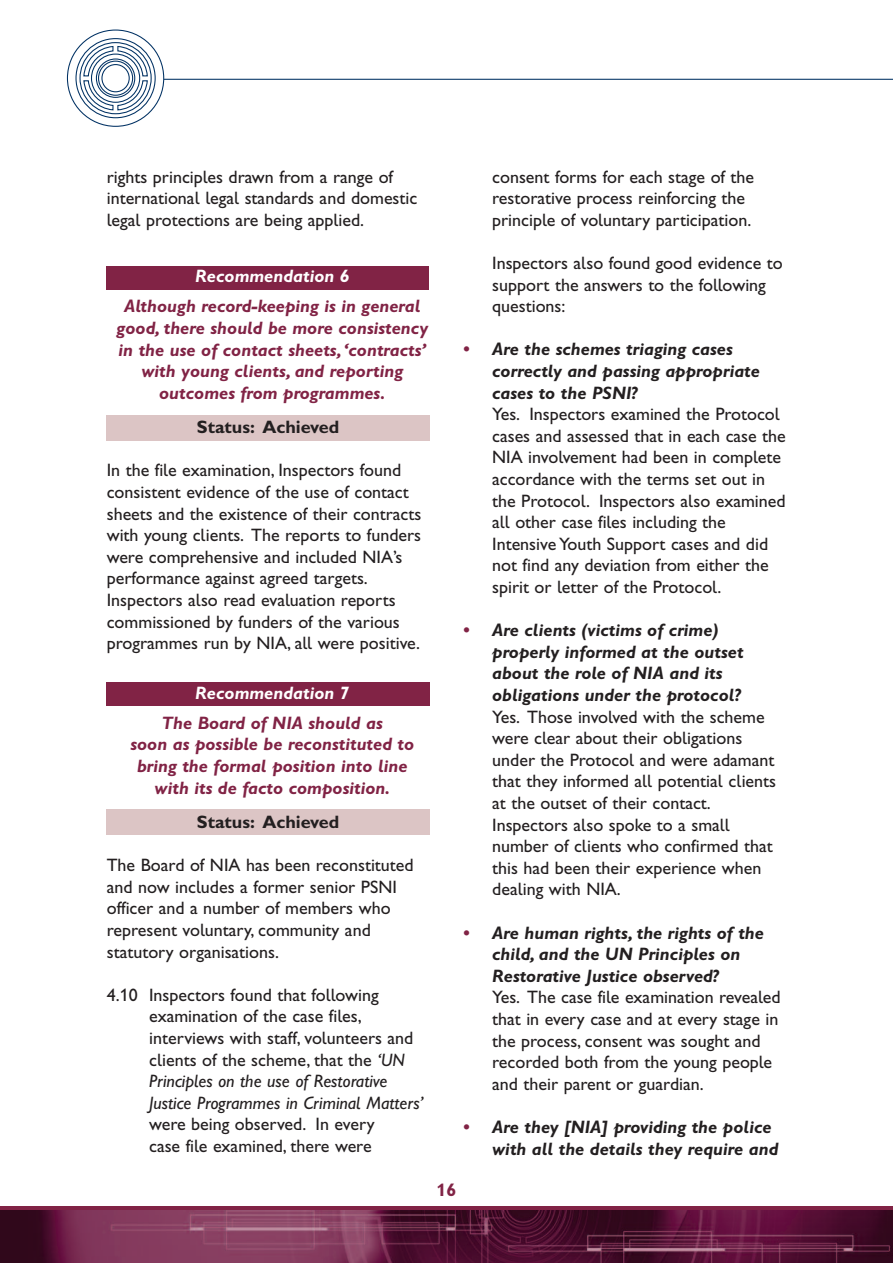
<style>
.page{position:relative;width:893px;height:1263px;background:#fff}
.page>*{position:absolute;margin:0;border:0;box-sizing:border-box;transform-origin:0 0}
.t1{font:18px/21.6px "Gill Sans Hta";color:#231f20}
.t2{font:18px/21.6px "Gill Sans Hta Bold Italic Plain";color:#231f20}
.t3{font:18px/21.6px "Gill Sans Hta Bold Italic Plain";color:#812345;text-align:center}
.t4{font:18px "Gill Sans Hta Bold Italic Plain";color:#fff}
.t5{font:18px "Gill Sans Hta Bold Plain";color:#231f20}
.t6{font:18px "Gill Sans Hta Bold Plain";color:#812345}
.s1{font-style:italic}
.s2{font-family:"Gill Sans Hta Bold Plain";color:#812345}
</style>
<div class="page">
<div style="left:106px;top:415px;width:323px;height:26px;background:#dcc5c5"></div>
<div style="left:106px;top:810px;width:323px;height:25px;background:#dcc5c5"></div>
<div style="left:106px;top:266px;width:323px;height:23px;background:#812345"></div>
<div style="left:106px;top:682px;width:323px;height:24px;background:#812345"></div>
<hr style="left:164px;top:79px;width:729px;height:1px;background:#003163">
<div style="left:79px;top:42px;width:73px;height:72px;border:1px solid #003163;border-radius:50%"></div>
<div style="left:75px;top:38px;width:81px;height:80px;border:1px solid #003163;border-radius:50%"></div>
<svg style="left:83px;top:45px;width:65px;height:66px"></svg>
<svg style="left:0;top:1206px;width:893px;height:5px;background:#7a2244"></svg>
<img style="left:0;top:1211px;width:893px;height:52px">
<p class="t1" style="left:107px;top:168px;width:312px">rights principles drawn from a range of international legal standards and domestic legal protections are being applied.</p>
<p class="t4" style="left:195px;top:270px;width:156px">Recommendation 6</p>
<p class="t3" style="left:117px;top:297px;width:313px">Although record-keeping is in general good, there should be more consistency in the use of contact sheets,‘contracts’ with young clients, and reporting outcomes from programmes.</p>
<p class="t5" style="left:197px;top:421px;width:144px">Status: Achieved</p>
<p class="t1" style="left:107px;top:461px;width:316px">In the file examination, Inspectors found consistent evidence of the use of contact sheets and the existence of their contracts with young clients. The reports to funders were comprehensive and included NIA’s performance against agreed targets.<br>Inspectors also read evaluation reports commissioned by funders of the various programmes run by NIA, all were positive.</p>
<p class="t4" style="left:195px;top:686px;width:156px">Recommendation 7</p>
<p class="t3" style="left:130px;top:714px;width:285px">The Board of NIA should as<br>soon as possible be reconstituted to bring the formal position into line with its de facto composition.</p>
<p class="t5" style="left:197px;top:816px;width:144px">Status: Achieved</p>
<p class="t1" style="left:107px;top:856px;width:308px">The Board of NIA has been reconstituted and now includes a former senior PSNI officer and a number of members who represent voluntary, community and statutory organisations.</p>
<p class="t1" style="left:149px;top:986px;width:276px;text-indent:-42px">4.10 Inspectors found that following examination of the case files, interviews with staff, volunteers and clients of the scheme, that the <span class="s1">‘UN Principles on the use of Restorative Justice Programmes in Criminal Matters’</span></p>
<p class="t1" style="left:149px;top:1115px;width:227px">were being observed. In every case file examined, there were</p>
<p class="t1" style="left:492px;top:167px;width:264px">consent forms for each stage of the restorative process reinforcing the principle of voluntary participation.</p>
<p class="t1" style="left:492px;top:254px;width:292px">Inspectors also found good evidence to support the answers to the following questions:</p>
<p class="t2" style="left:492px;top:340px;width:269px;text-indent:-29px"><span class="s2">•</span> Are the schemes triaging cases correctly and passing appropriate cases to the PSNI?</p>
<p class="t1" style="left:492px;top:405px;width:295px">Yes. Inspectors examined the Protocol cases and assessed that in each case the NIA involvement had been in complete accordance with the terms set out in the Protocol. Inspectors also examined all other case files including the Intensive Youth Support cases and did not find any deviation from either the spirit or letter of the Protocol.</p>
<p class="t2" style="left:492px;top:621px;width:253px;text-indent:-29px"><span class="s2">•</span> Are clients (victims of crime) properly informed at the outset about the role of NIA and its obligations under the protocol?</p>
<p class="t1" style="left:492px;top:707px;width:285px">Yes. Those involved with the scheme were clear about their obligations under the Protocol and were adamant that they informed all potential clients at the outset of their contact.<br>Inspectors also spoke to a small number of clients who confirmed that this had been their experience when dealing with NIA.</p>
<p class="t2" style="left:492px;top:923px;width:273px;text-indent:-29px"><span class="s2">•</span> Are human rights, the rights of the child, and the UN Principles on<br>Restorative Justice observed?</p>
<p class="t1" style="left:492px;top:988px;width:290px">Yes. The case file examination revealed that in every case and at every stage in the process, consent was sought and recorded both from the young people and their parent or guardian.</p>
<p class="t2" style="left:492px;top:1118px;width:288px;text-indent:-29px"><span class="s2">•</span> Are they [NIA] providing the police with all the details they require and</p>
<p class="t6" style="left:437px;top:1184px;width:21px">16</p>
</div>
